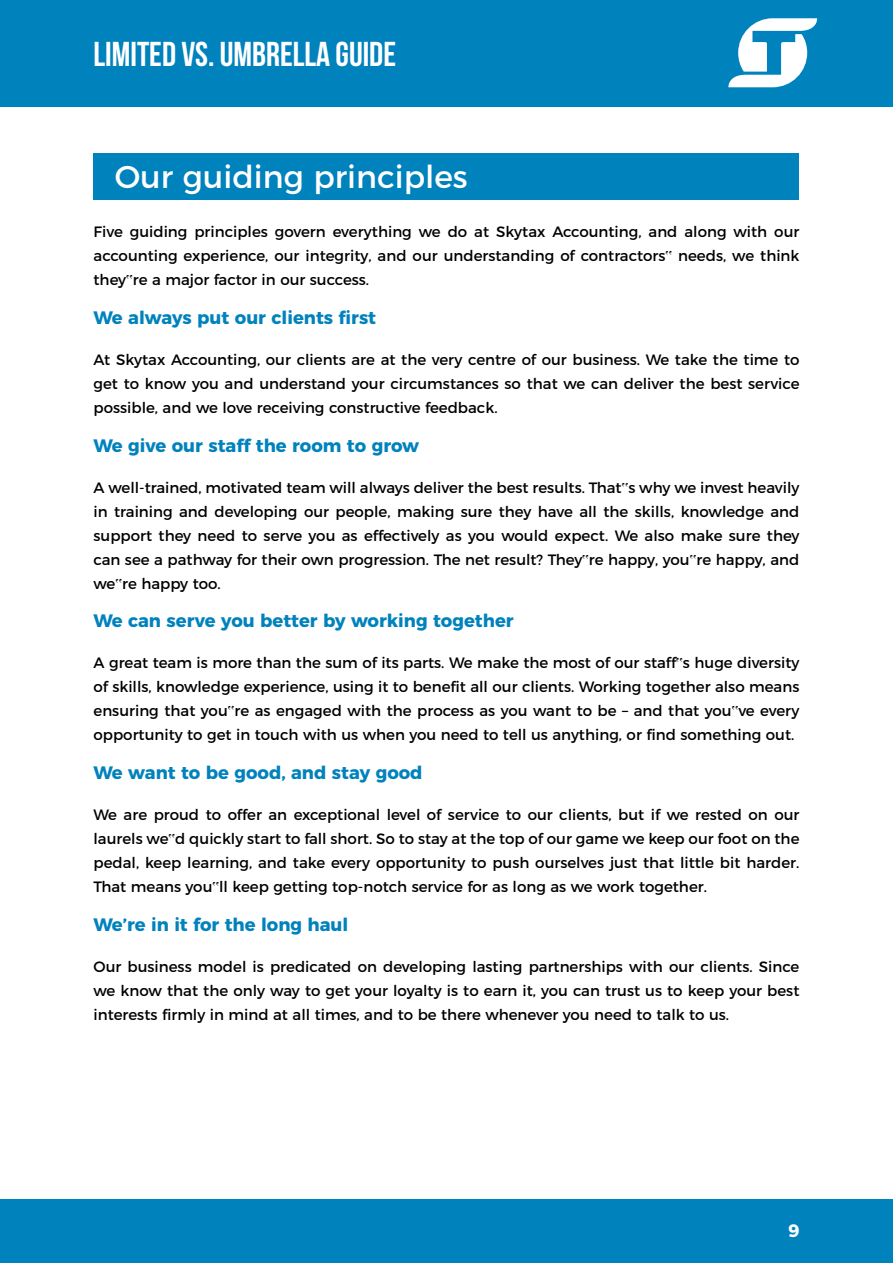
<style>
.page{position:relative;width:893px;height:1263px;background:#fff}
.page>*{position:absolute;margin:0;border:0;box-sizing:border-box;transform-origin:0 0}
.t1{font:34.5px "Bebas Neue";color:#fff}
.t2{font:31.5px "Montserrat";color:#fff}
.t3{font:700 18px "Montserrat";color:#0082bd}
.t4{font:700 18px "Montserrat";color:#fff}
.t5{font:15px/24px "Montserrat";color:#000;text-align:justify}
.s1{font-family:"Times New Roman"}
</style>
<div class="page">
<div style="left:0;top:0;width:893px;height:106px;background:#0082bd"></div>
<div style="left:0;top:1199px;width:893px;height:64px;background:#0082bd"></div>
<div style="left:94px;top:153px;width:705px;height:47px;background:#0082bd"></div>
<svg style="left:728px;top:18px;width:89px;height:70px"></svg>
<h1 class="t1" style="left:94px;top:35px;width:304px">LIMITED VS. UMBRELLA GUIDE</h1>
<h2 class="t2" style="left:115px;top:151px;width:354px">Our guiding principles</h2>
<p class="t5" style="left:94px;top:219px;width:707px">Five guiding principles govern everything we do at Skytax Accounting, and along with our accounting experience, our integrity, and our understanding of contractors<span class="s1">‟</span> needs, we think they<span class="s1">‟</span>re a major factor in our success.</p>
<p class="t3" style="left:94px;top:303px;width:284px">We always put our clients first</p>
<p class="t5" style="left:94px;top:346px;width:707px">At Skytax Accounting, our clients are at the very centre of our business. We take the time to get to know you and understand your circumstances so that we can deliver the best service possible, and we love receiving constructive feedback.</p>
<p class="t3" style="left:94px;top:430px;width:327px">We give our staff the room to grow</p>
<p class="t5" style="left:94px;top:474px;width:707px">A well-trained, motivated team will always deliver the best results. That<span class="s1">‟</span>s why we invest heavily in training and developing our people, making sure they have all the skills, knowledge and support they need to serve you as effectively as you would expect. We also make sure they can see a pathway for their own progression. The net result? They<span class="s1">‟</span>re happy, you<span class="s1">‟</span>re happy, and we<span class="s1">‟</span>re happy too.</p>
<p class="t3" style="left:94px;top:606px;width:422px">We can serve you better by working together</p>
<p class="t5" style="left:94px;top:650px;width:707px">A great team is more than the sum of its parts. We make the most of our staff<span class="s1">‟</span>s huge diversity of skills, knowledge experience, using it to benefit all our clients. Working together also means ensuring that you<span class="s1">‟</span>re as engaged with the process as you want to be – and that you<span class="s1">‟</span>ve every opportunity to get in touch with us when you need to tell us anything, or find something out.</p>
<p class="t3" style="left:94px;top:758px;width:331px">We want to be good, and stay good</p>
<p class="t5" style="left:94px;top:801px;width:707px">We are proud to offer an exceptional level of service to our clients, but if we rested on our laurels we<span class="s1">‟</span>d quickly start to fall short. So to stay at the top of our game we keep our foot on the pedal, keep learning, and take every opportunity to push ourselves just that little bit harder.<br>That means you<span class="s1">‟</span>ll keep getting top-notch service for as long as we work together.</p>
<p class="t3" style="left:94px;top:909px;width:256px">We’re in it for the long haul</p>
<p class="t5" style="left:94px;top:953px;width:707px">Our business model is predicated on developing lasting partnerships with our clients. Since we know that the only way to get your loyalty is to earn it, you can trust us to keep your best interests firmly in mind at all times, and to be there whenever you need to talk to us.</p>
<p class="t4" style="left:788px;top:1215px;width:13px">9</p>
</div>
